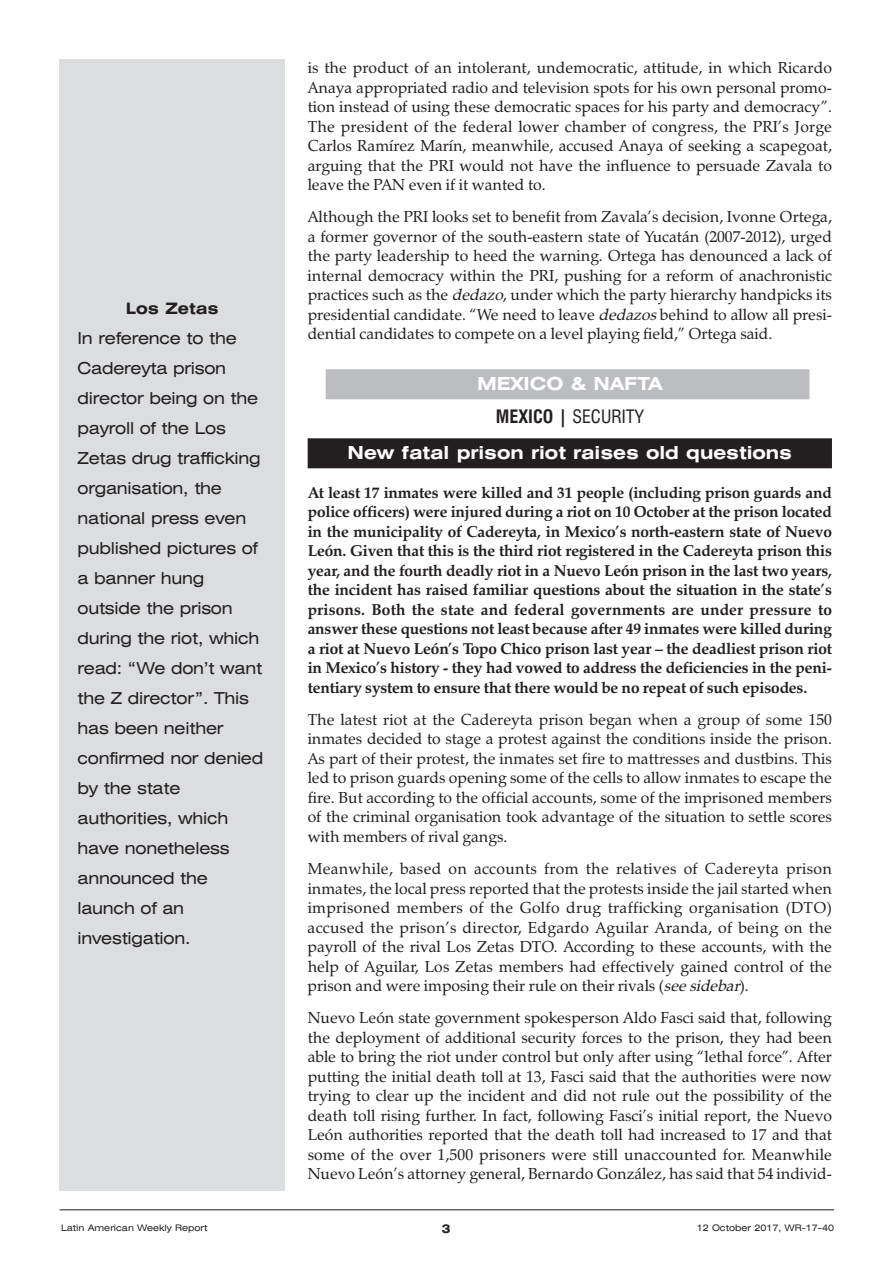
<style>
.page{position:relative;width:893px;height:1263px;background:#fff}
.page>*{position:absolute;margin:0;border:0;box-sizing:border-box;transform-origin:0 0}
.t1{font:700 expanded 18px/33px "Swiss 721 BT";color:#fff;text-align:center}
.t2{font:expanded 16.5px/30px "Swiss 721 BT";letter-spacing:-.015em;color:#231f20}
.t3{font:15.75px/19.5px "Zapf Calligraphic 801 BT";color:#231f20;text-align:justify}
.t4{font:700 15.75px/19.5px "Zapf Calligraphic 801 BT";letter-spacing:-.01em;color:#231f20;text-align:justify}
.t5{font:700 expanded 15.75px "Swiss 721 BT";color:#231f20}
.t6{font:700 expanded 12px "Swiss 721 BT";color:#231f20}
.t7{font:expanded 9px "Swiss 721 BT";color:#231f20}
.s1{font-style:italic}
.s2{font-stretch:condensed;color:#231f20}
.s3{font-weight:400;font-stretch:condensed;color:#231f20}
</style>
<div class="page">
<div style="left:326px;top:369px;width:483px;height:30px;background:#bcbdc0"></div>
<div style="left:308px;top:438px;width:524px;height:30px;background:#231f20"></div>
<div style="left:60px;top:60px;width:225px;height:1131px;background:#dcdddf"></div>
<hr style="left:60px;top:1209px;width:774px;height:1px;background:#231f20">
<p class="t5" style="left:126px;top:299px;width:94px">Los Zetas</p>
<p class="t2" style="left:78px;top:323px;width:187px">In reference to the<br>Cadereyta prison director being on the payroll of the Los<br>Zetas drug trafficking organisation, the national press even published pictures of a banner hung outside the prison during the riot, which read: “We don’t want the Z director”. This has been neither confirmed nor denied by the state authorities, which have nonetheless announced the launch of an investigation.</p>
<p class="t3" style="left:308px;top:58px;width:526px">is the product of an intolerant, undemocratic, attitude, in which Ricardo Anaya appropriated radio and television spots for his own personal promo&shy;tion instead of using these democratic spaces for his party and democracy”.<br>The president of the federal lower chamber of congress, the PRI’s Jorge Carlos Ramírez Marín, meanwhile, accused Anaya of seeking a scapegoat, arguing that the PRI would not have the influence to persuade Zavala to leave the PAN even if it wanted to.</p>
<p class="t3" style="left:308px;top:207px;width:526px">Although the PRI looks set to benefit from Zavala’s decision, Ivonne Ortega, a former governor of the south-eastern state of Yucatán (2007-2012), urged the party leadership to heed the warning. Ortega has denounced a lack of internal democracy within the PRI, pushing for a reform of anachronistic practices such as the <span class="s1">dedazo</span>, under which the party hierarchy handpicks its presidential candidate. “We need to leave <span class="s1">dedazos</span>behind to allow all presi&shy;dential candidates to compete on a level playing field,” Ortega said.</p>
<p class="t1" style="left:477px;top:368px;width:187px">MEXICO &amp; NAFTA<br><span class="s2">MEXICO |</span> <span class="s3">SECURITY</span></p>
<p class="t1" style="left:348px;top:437px;width:446px">New fatal prison riot raises old questions</p>
<p class="t4" style="left:308px;top:482px;width:526px">At least 17 inmates were killed and 31 people (including prison guards and police officers) were injured during a riot on 10 October at the prison located in the municipality of Cadereyta, in Mexico’s north-eastern state of Nuevo León. Given that this is the third riot registered in the Cadereyta prison this year, and the fourth deadly riot in a Nuevo León prison in the last two years, the incident has raised familiar questions about the situation in the state’s prisons. Both the state and federal governments are under pressure to answer these questions not least because after 49 inmates were killed during a riot at Nuevo León’s Topo Chico prison last year – the deadliest prison riot in Mexico’s history - they had vowed to address the deficiencies in the peni&shy;tentiary system to ensure that there would be no repeat of such episodes.</p>
<p class="t3" style="left:308px;top:710px;width:526px">The latest riot at the Cadereyta prison began when a group of some 150 inmates decided to stage a protest against the conditions inside the prison.<br>As part of their protest, the inmates set fire to mattresses and dustbins. This led to prison guards opening some of the cells to allow inmates to escape the fire. But according to the official accounts, some of the imprisoned members of the criminal organisation took advantage of the situation to settle scores with members of rival gangs.</p>
<p class="t3" style="left:308px;top:859px;width:526px">Meanwhile, based on accounts from the relatives of Cadereyta prison inmates, the local press reported that the protests inside the jail started when imprisoned members of the Golfo drug trafficking organisation (DTO) accused the prison’s director, Edgardo Aguilar Aranda, of being on the payroll of the rival Los Zetas DTO. According to these accounts, with the help of Aguilar, Los Zetas members had effectively gained control of the prison and were imposing their rule on their rivals (<span class="s1">seesidebar</span>).</p>
<p class="t3" style="left:308px;top:1008px;width:526px">Nuevo León state government spokesperson Aldo Fasci said that, following the deployment of additional security forces to the prison, they had been able to bring the riot under control but only after using “lethal force”. After putting the initial death toll at 13, Fasci said that the authorities were now trying to clear up the incident and did not rule out the possibility of the death toll rising further. In fact, following Fasci’s initial report, the Nuevo León authorities reported that the death toll had increased to 17 and that some of the over 1,500 prisoners were still unaccounted for. Meanwhile Nuevo León’s attorney general, Bernardo González, has said that 54 individ-</p>
<p class="t7" style="left:61px;top:1223px;width:148px">Latin American Weekly Report</p>
<p class="t6" style="left:442px;top:1221px;width:10px">3</p>
<p class="t7" style="left:697px;top:1223px;width:139px">12 October 2017, WR-17-40</p>
</div>
